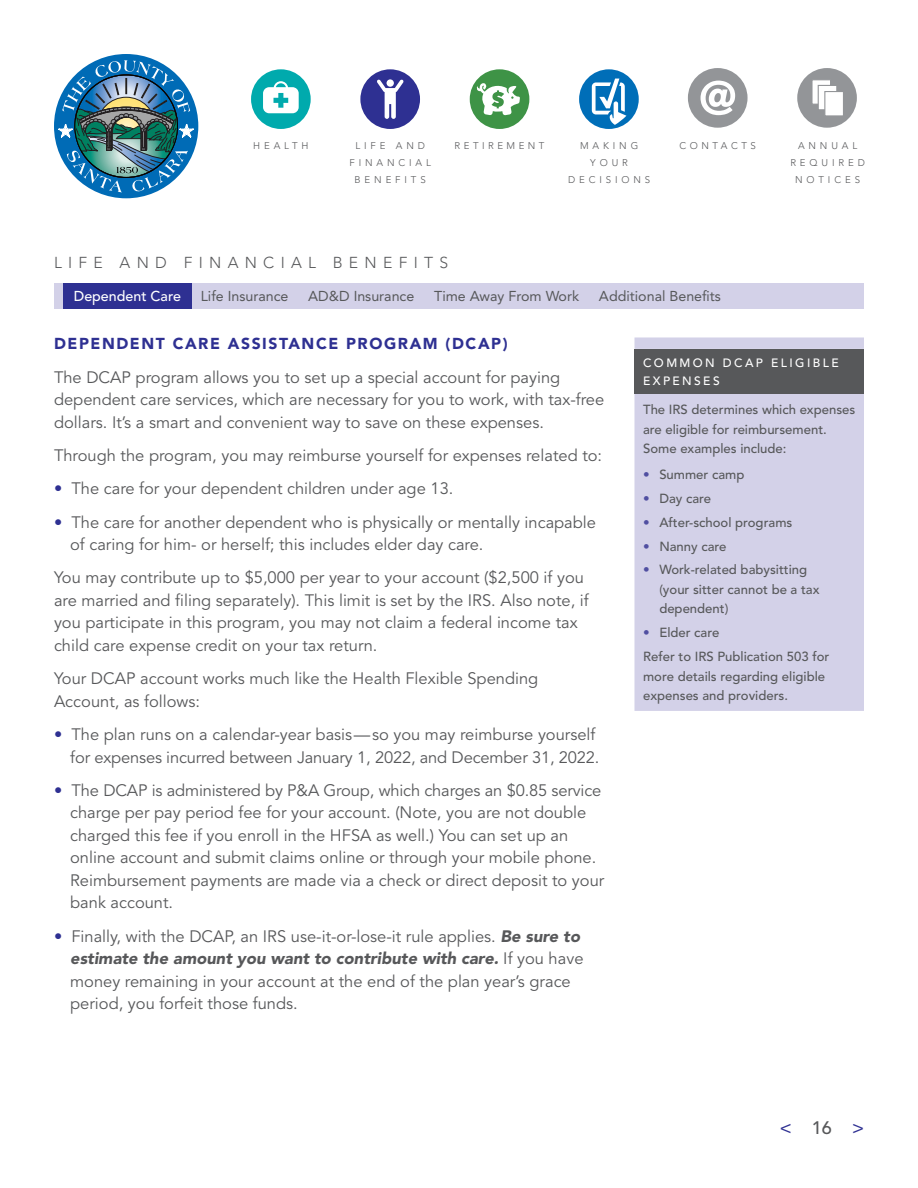
<style>
.page{position:relative;width:918px;height:1188px;background:#fff}
.page>*{position:absolute;margin:0;border:0;box-sizing:border-box;transform-origin:0 0}
.t1{font:500 18px "Avenir";color:#2e3092}
.t2{font:16.5px/22.5px "Avenir";color:#57585a}
.t3{font:900 15.75px "Avenir";letter-spacing:.1em;color:#2e3092}
.t4{font:300 15.75px "Avenir";letter-spacing:.4em;color:#57585a}
.t5{font:14.25px "Avenir";color:#57585a}
.t6{font:500 14.25px "Avenir";color:#fff}
.t7{font:500 13.2px/19.5px "Avenir";color:#57585a}
.t8{font:500 12px/18px "Avenir";letter-spacing:.2em;color:#fff}
.t9{font:300 9.75px/17.1px "Avenir";letter-spacing:.4em;color:#57585a;text-align:center}
.t10{font:300 9.75px "Avenir";letter-spacing:.36em;color:#57585a}
.s1{color:#2e3092}
.s2{font-weight:900;font-style:italic}
.s3{color:#504fa1}
.s4{color:#57585a}
</style>
<div class="page">
<div style="left:54px;top:284px;width:810px;height:25px;background:#d3d1e8"></div>
<div style="left:64px;top:284px;width:128px;height:25px;background:#2e3092"></div>
<div style="left:634px;top:338px;width:230px;height:373px;background:#d3d1e8"></div>
<div style="left:634px;top:349px;width:230px;height:44px;background:#57585a"></div>
<div style="left:797px;top:68px;width:60px;height:60px;background:#939598;border-radius:50%"></div>
<div style="left:688px;top:68px;width:60px;height:60px;background:#939598;border-radius:50%"></div>
<div style="left:579px;top:69px;width:60px;height:60px;background:#006eb8;border-radius:50%"></div>
<div style="left:470px;top:69px;width:59px;height:60px;background:#3e9346;border-radius:50%"></div>
<div style="left:360px;top:69px;width:60px;height:60px;background:#2e3092;border-radius:50%"></div>
<div style="left:251px;top:69px;width:60px;height:60px;background:#00aaad;border-radius:50%"></div>
<svg style="left:263px;top:81px;width:36px;height:32px"></svg>
<svg style="left:377px;top:79px;width:27px;height:40px"></svg>
<div style="left:387px;top:79px;width:7px;height:8px;background:#fff;border-radius:50%"></div>
<svg style="left:476px;top:83px;width:44px;height:32px"></svg>
<svg style="left:592px;top:79px;width:34px;height:46px"></svg>
<svg style="left:701px;top:81px;width:34px;height:34px"></svg>
<svg style="left:812px;top:80px;width:18px;height:24px"></svg>
<div style="left:818px;top:85px;width:19px;height:25px;background:#fff;border:1px solid #939598"></div>
<div style="left:824px;top:91px;width:20px;height:25px;background:#fff;border:1px solid #939598"></div>
<div style="left:54px;top:54px;width:144px;height:144px;background:#006bb6;border-radius:50%"></div>
<svg style="left:58px;top:60px;width:136px;height:132px"></svg>
<p class="t9" style="left:253px;top:137px;width:57px">HEALTH</p>
<p class="t9" style="left:349px;top:137px;width:83px">LIFE AND<br>FINANCIAL<br>BENEFITS</p>
<p class="t10" style="left:455px;top:140px;width:91px">RETIREMENT</p>
<p class="t9" style="left:580px;top:137px;width:60px">MAKING<br>YOUR</p>
<p class="t9" style="left:568px;top:171px;width:84px">DECISIONS</p>
<p class="t10" style="left:680px;top:140px;width:78px">CONTACTS</p>
<p class="t9" style="left:798px;top:137px;width:61px">ANNUAL</p>
<p class="t9" style="left:790px;top:154px;width:76px">REQUIRED</p>
<p class="t9" style="left:795px;top:171px;width:66px">NOTICES</p>
<p class="t4" style="left:54px;top:254px;width:396px">LIFE AND FINANCIAL BENEFITS</p>
<p class="t6" style="left:74px;top:288px;width:109px">Dependent Care</p>
<p class="t5" style="left:201px;top:288px;width:89px">Life Insurance</p>
<p class="t5" style="left:308px;top:288px;width:108px">AD&amp;D Insurance</p>
<p class="t5" style="left:434px;top:288px;width:146px">Time Away From Work</p>
<p class="t5" style="left:599px;top:288px;width:123px">Additional Benefits</p>
<p class="t3" style="left:54px;top:334px;width:455px">DEPENDENT CARE ASSISTANCE PROGRAM (DCAP)</p>
<p class="t2" style="left:54px;top:366px;width:552px">The DCAP program allows you to set up a special account for paying dependent care services, which are necessary for you to work, with tax-free dollars. It’s a smart and convenient way to save on these expenses.</p>
<p class="t2" style="left:54px;top:445px;width:550px">Through the program, you may reimburse yourself for expenses related to:</p>
<p class="t2" style="left:54px;top:478px;width:401px"><span class="s1">•</span> The care for your dependent children under age 13.</p>
<p class="t2" style="left:70px;top:511px;width:527px;text-indent:-16px"><span class="s1">•</span> The care for another dependent who is physically or mentally incapable of caring for him- or herself; this includes elder day care.</p>
<p class="t2" style="left:54px;top:567px;width:536px">You may contribute up to $5,000 per year to your account ($2,500 if you are married and filing separately). This limit is set by the IRS. Also note, if you participate in this program, you may not claim a federal income tax child care expense credit on your tax return.</p>
<p class="t2" style="left:54px;top:668px;width:486px">Your DCAP account works much like the Health Flexible Spending<br>Account, as follows:</p>
<p class="t2" style="left:54px;top:724px;width:547px;text-align:right"><span class="s1">•</span> The plan runs on a calendar-year basis—so you may reimburse yourself for expenses incurred between January 1, 2022, and December 31, 2022.</p>
<p class="t2" style="left:70px;top:779px;width:536px;text-indent:-16px"><span class="s1">•</span> The DCAP is administered by P&amp;A Group, which charges an $0.85 service charge per pay period fee for your account. (Note, you are not double charged this fee if you enroll in the HFSA as well.) You can set up an online account and submit claims online or through your mobile phone.<br>Reimbursement payments are made via a check or direct deposit to your bank account.</p>
<p class="t2" style="left:70px;top:925px;width:515px;text-indent:-16px"><span class="s1">•</span> Finally, with the DCAP, an IRS use-it-or-lose-it rule applies. <span class="s2">Be sure to estimate the amount you want to contribute with care.</span> If you have money remaining in your account at the end of the plan year’s grace period, you forfeit those funds.</p>
<p class="t8" style="left:643px;top:354px;width:197px">COMMON DCAP ELIGIBLE<br>EXPENSES</p>
<p class="t7" style="left:643px;top:400px;width:214px">The IRS determines which expenses are eligible for reimbursement.<br>Some examples include:</p>
<p class="t7" style="left:643px;top:465px;width:103px"><span class="s3">•</span> Summer camp</p>
<p class="t7" style="left:643px;top:489px;width:70px"><span class="s3">•</span> Day care</p>
<p class="t7" style="left:643px;top:513px;width:151px"><span class="s3">•</span> After-school programs</p>
<p class="t7" style="left:643px;top:537px;width:85px"><span class="s3">•</span> Nanny care</p>
<p class="t7" style="left:659px;top:561px;width:162px;text-indent:-16px"><span class="s3">•</span> Work-related babysitting (your sitter cannot be a tax dependent)</p>
<p class="t7" style="left:643px;top:623px;width:78px"><span class="s3">•</span> Elder care</p>
<p class="t7" style="left:643px;top:647px;width:188px">Refer to IRS Publication 503 for more details regarding eligible expenses and providers.</p>
<p class="t1" style="left:780px;top:1117px;width:86px">&lt; <span class="s4">16</span> &gt;</p>
</div>
